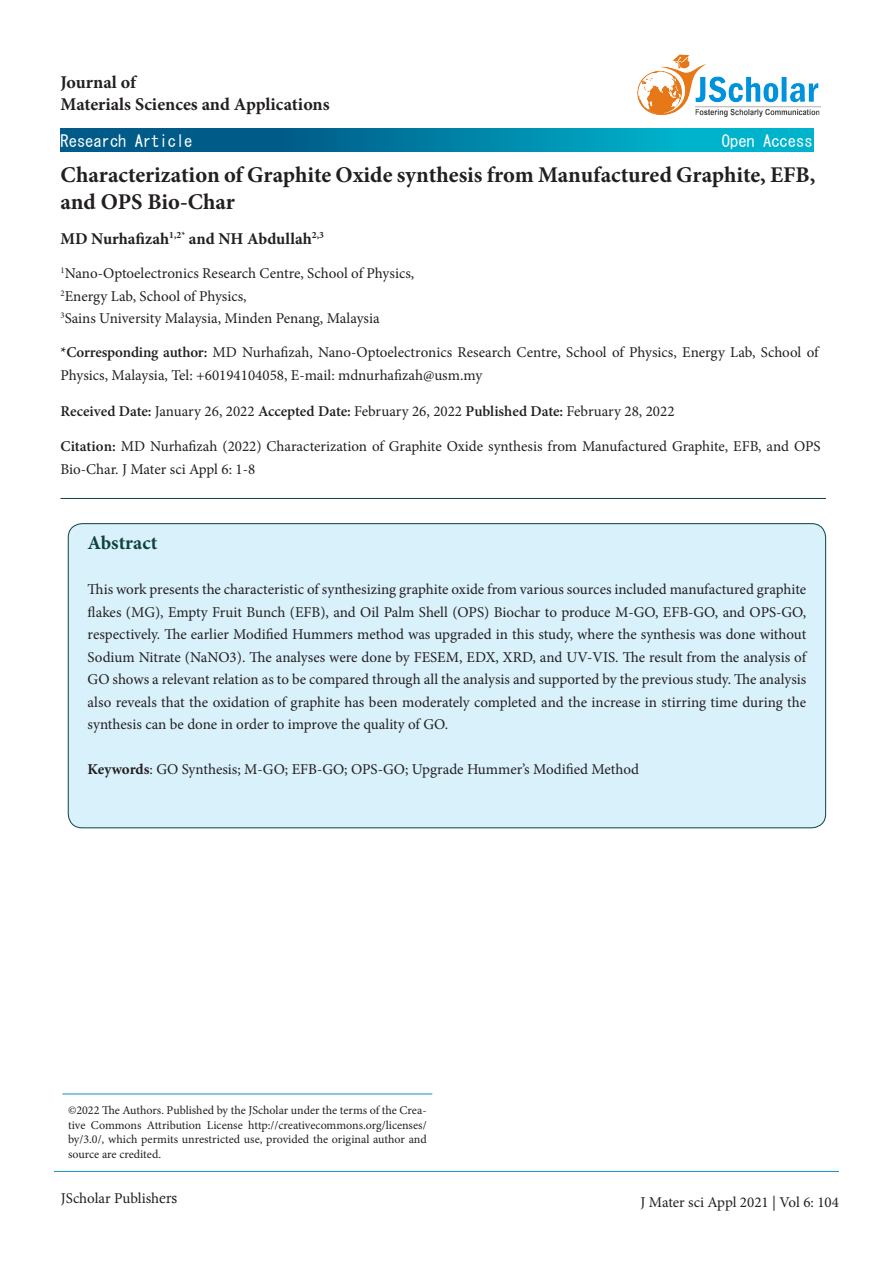
<style>
.page{position:relative;width:893px;height:1263px;background:#fff}
.page>*{position:absolute;margin:0;border:0;box-sizing:border-box;transform-origin:0 0}
.t1{font:700 22.5px/27px "Minion Pro";color:#231f20}
.t2{font:700 19.5px "Minion Pro";color:#0d433d}
.t3{font:700 18px "Minion Pro";color:#231f20}
.t4{font:700 16.5px "Minion Pro";color:#231f20}
.t5{font:16.5px "MS Gothic";color:#fff}
.t6{font:15px/22.5px "Minion Pro";color:#231f20}
.t7{font:12px/14.4px "Minion Pro";color:#231f20;text-align:justify}
.s1{font-weight:600}
.s2{font-weight:700}
.s3{font-family:"Calisto"}
</style>
<div class="page">
<hr style="left:54px;top:1171px;width:785px;height:1px;background:#1a8dc6">
<img style="left:637px;top:54px;width:184px;height:63px">
<hr style="left:62px;top:1093px;width:370px;height:1px;background:#1a8dc6">
<svg style="left:61px;top:129px;width:752px;height:23px;background:#0081a5"></svg>
<div style="left:68px;top:524px;width:758px;height:304px;background:#d9f1fb;border-radius:14px"></div>
<hr style="left:61px;top:498px;width:765px;height:1px;background:#0d433d">
<p class="t3" style="left:61px;top:70px;width:77px">Journal of</p>
<p class="t3" style="left:61px;top:91px;width:271px">Materials Sciences and Applications</p>
<p class="t5" style="left:61px;top:133px;width:134px">Research Article</p>
<p class="t5" style="left:722px;top:133px;width:92px">Open Access</p>
<p class="t1" style="left:61px;top:161px;width:756px">Characterization of Graphite Oxide synthesis from Manufactured Graphite, EFB, and OPS Bio-Char</p>
<p class="t4" style="left:61px;top:227px;width:265px">MD Nurhafizah<sup>1,2*</sup> and NH Abdullah<sup>2,3</sup></p>
<p class="t6" style="left:61px;top:262px;width:355px"><sup>1</sup>Nano-Optoelectronics Research Centre, School of Physics,</p>
<p class="t6" style="left:61px;top:285px;width:188px"><sup>2</sup>Energy Lab, School of Physics,</p>
<p class="t6" style="left:61px;top:307px;width:321px"><sup>3</sup>Sains University Malaysia, Minden Penang, Malaysia</p>
<p class="t6" style="left:61px;top:341px;width:759px"><span class="s1">*Corresponding author:</span> MD Nurhafizah, Nano-Optoelectronics Research Centre, School of Physics, Energy Lab, School of<br>Physics, Malaysia, Tel: +60194104058, E-mail: mdnurhafizah@usm.my</p>
<p class="t6" style="left:61px;top:400px;width:615px"><span class="s1">Received Date:</span> January 26, 2022 <span class="s1">Accepted Date:</span> February 26, 2022 <span class="s1">Published Date:</span> February 28, 2022</p>
<p class="t6" style="left:61px;top:435px;width:762px"><span class="s1">Citation:</span> MD Nurhafizah (2022) Characterization of Graphite Oxide synthesis from Manufactured Graphite, EFB, and OPS<br>Bio-Char. J Mater sci Appl 6: 1-8</p>
<p class="t2" style="left:88px;top:529px;width:71px">Abstract</p>
<p class="t6" style="left:88px;top:578px;width:720px;text-align:justify">This work presents the characteristic of synthesizing graphite oxide from various sources included manufactured graphite flakes (MG), Empty Fruit Bunch (EFB), and Oil Palm Shell (OPS) Biochar to produce M-GO, EFB-GO, and OPS-GO, respectively. The earlier Modified Hummers method was upgraded in this study, where the synthesis was done without Sodium Nitrate (NaNO3). The analyses were done by FESEM, EDX, XRD, and UV-VIS. The result from the analysis of GO shows a relevant relation as to be compared through all the analysis and supported by the previous study. The analysis also reveals that the oxidation of graphite has been moderately completed and the increase in stirring time during the synthesis can be done in order to improve the quality of GO.</p>
<p class="t6" style="left:88px;top:758px;width:553px"><span class="s2">Keywords</span>: GO Synthesis; M-GO; EFB-GO; OPS-GO; Upgrade Hummer’s Modified Method</p>
<p class="t7" style="left:68px;top:1103px;width:360px">©2022 The Authors. Published by the JScholar under the terms of the Crea&shy;tive Commons Attribution License http://creativecommons.org/licenses/ by/3.0/, which permits unrestricted use, provided the original author and source are credited.</p>
<p class="t6" style="left:61px;top:1186px;width:118px">JScholar Publish<span class="s3">ers</span></p>
<p class="t6" style="left:641px;top:1191px;width:200px">J Mater sci Appl 2021 | Vol 6: 104</p>
</div>
